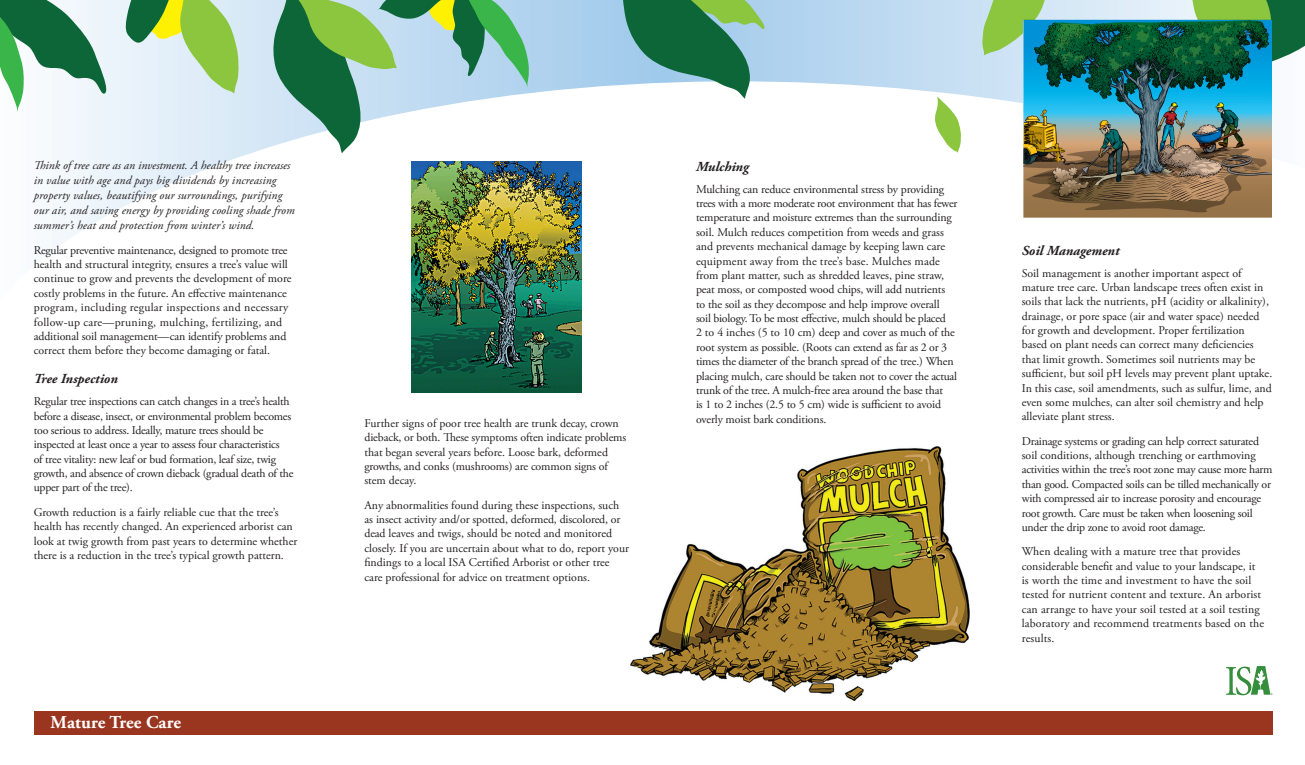
<style>
.page{position:relative;width:1305px;height:765px;background:#fff}
.page>*{position:absolute;margin:0;border:0;box-sizing:border-box;transform-origin:0 0}
.t1{font:700 18.12px "Adobe Garamond Pro";color:#fff}
.titles-body{font:italic 700 13.75px "Adobe Garamond Pro";color:#231f20}
.body{font:11.88px/14.4px "Adobe Garamond Pro";color:#231f20}
.between_paragraphs{font:11.88px/14.4px "Adobe Garamond Pro";color:#231f20}
.between_paragraphs-2{font:11.88px/14.4px "Adobe Garamond Pro";letter-spacing:-.02em;color:#231f20}
.between_paragraphs-3{font:italic 11.88px/15px "Adobe Garamond Pro";letter-spacing:.01em;color:#231f20}
</style>
<div class="page">
<svg style="left:52px;top:0;width:1220px;height:300px"></svg>
<div style="left:34px;top:711px;width:1239px;height:23px;background:#9a3620"></div>
<svg style="left:1226px;top:666px;width:46px;height:29px"></svg>
<img style="left:630px;top:446px;width:339px;height:254px">
<img style="left:412px;top:161px;width:170px;height:232px">
<svg style="left:124px;top:0;width:115px;height:94px;background:#afd194"></svg>
<svg style="left:934px;top:95px;width:27px;height:58px"></svg>
<svg style="left:273px;top:0;width:256px;height:153px"></svg>
<svg style="left:0;top:0;width:112px;height:112px"></svg>
<svg style="left:614px;top:0;width:154px;height:99px;background:#69a38d"></svg>
<svg style="left:1023px;top:212px;width:248px;height:6px"></svg>
<svg style="left:982px;top:0;width:323px;height:212px"></svg>
<img style="left:1024px;top:20px;width:247px;height:181px">
<p class="between_paragraphs-3" style="left:34px;top:158px;width:263px">Think of tree care as an investment. A healthy tree increases in value with age and pays big dividends by increasing property values, beautifying our surroundings, purifying our air, and saving energy by providing cooling shade from summer’s heat and protection from winter’s wind.</p>
<p class="body" style="left:34px;top:243px;width:259px">Regular preventive maintenance, designed to promote tree health and structural integrity, ensures a tree’s value will continue to grow and prevents the development of more costly problems in the future. An effective maintenance program, including regular inspections and necessary follow-up care—pruning, mulching, fertilizing, and additional soil management—can identify problems and correct them before they become damaging or fatal.</p>
<p class="titles-body" style="left:34px;top:371px;width:86px">Tree Inspection</p>
<p class="between_paragraphs-2" style="left:34px;top:395px;width:261px">Regular tree inspections can catch changes in a tree’s health before a disease, insect, or environmental problem becomes too serious to address. Ideally, mature trees should be inspected at least once a year to assess four characteristics<br>of tree vitality: new leaf or bud formation, leaf size, twig growth, and absence of crown dieback (gradual death of the upper part of the tree).</p>
<p class="between_paragraphs" style="left:34px;top:505px;width:265px">Growth reduction is a fairly reliable cue that the tree’s health has recently changed. An experienced arborist can look at twig growth from past years to determine whether there is a reduction in the tree’s typical growth pattern.</p>
<p class="t1" style="left:51px;top:712px;width:132px">Mature Tree Care</p>
<p class="between_paragraphs" style="left:364px;top:416px;width:263px">Further signs of poor tree health are trunk decay, crown dieback, or both. These symptoms often indicate problems that began several years before. Loose bark, deformed growths, and conks (mushrooms) are common signs of stem decay.</p>
<p class="body" style="left:364px;top:498px;width:266px">Any abnormalities found during these inspections, such as insect activity and/or spotted, deformed, discolored, or dead leaves and twigs, should be noted and monitored closely. If you are uncertain about what to do, report your findings to a local ISA Certified Arborist or other tree care professional for advice on treatment options.</p>
<p class="titles-body" style="left:696px;top:159px;width:54px">Mulching</p>
<p class="body" style="left:696px;top:182px;width:263px">Mulching can reduce environmental stress by providing trees with a more moderate root environment that has fewer temperature and moisture extremes than the surrounding soil. Mulch reduces competition from weeds and grass and prevents mechanical damage by keeping lawn care equipment away from the tree’s base. Mulches made from plant matter, such as shredded leaves, pine straw, peat moss, or composted wood chips, will add nutrients<br>to the soil as they decompose and help improve overall<br>soil biology. To be most effective, mulch should be placed<br>2 to 4 inches (5 to 10 cm) deep and cover as much of the root system as possible. (Roots can extend as far as 2 or 3 times the diameter of the branch spread of the tree.) When placing mulch, care should be taken not to cover the actual trunk of the tree. A mulch-free area around the base that<br>is 1 to 2 inches (2.5 to 5 cm) wide is sufficient to avoid overly moist bark conditions.</p>
<p class="titles-body" style="left:1022px;top:242px;width:99px">Soil Management</p>
<p class="between_paragraphs" style="left:1022px;top:266px;width:252px">Soil management is another important aspect of mature tree care. Urban landscape trees often exist in soils that lack the nutrients, pH (acidity or alkalinity), drainage, or pore space (air and water space) needed for growth and development. Proper fertilization based on plant needs can correct many deficiencies that limit growth. Sometimes soil nutrients may be sufficient, but soil pH levels may prevent plant uptake.<br>In this case, soil amendments, such as sulfur, lime, and even some mulches, can alter soil chemistry and help alleviate plant stress.</p>
<p class="between_paragraphs-2" style="left:1022px;top:434px;width:252px">Drainage systems or grading can help correct saturated soil conditions, although trenching or earthmoving activities within the tree’s root zone may cause more harm than good. Compacted soils can be tilled mechanically or with compressed air to increase porosity and encourage root growth. Care must be taken when loosening soil under the drip zone to avoid root damage.</p>
<p class="body" style="left:1022px;top:545px;width:244px">When dealing with a mature tree that provides considerable benefit and value to your landscape, it is worth the time and investment to have the soil tested for nutrient content and texture. An arborist can arrange to have your soil tested at a soil testing laboratory and recommend treatments based on the results.</p>
</div>
